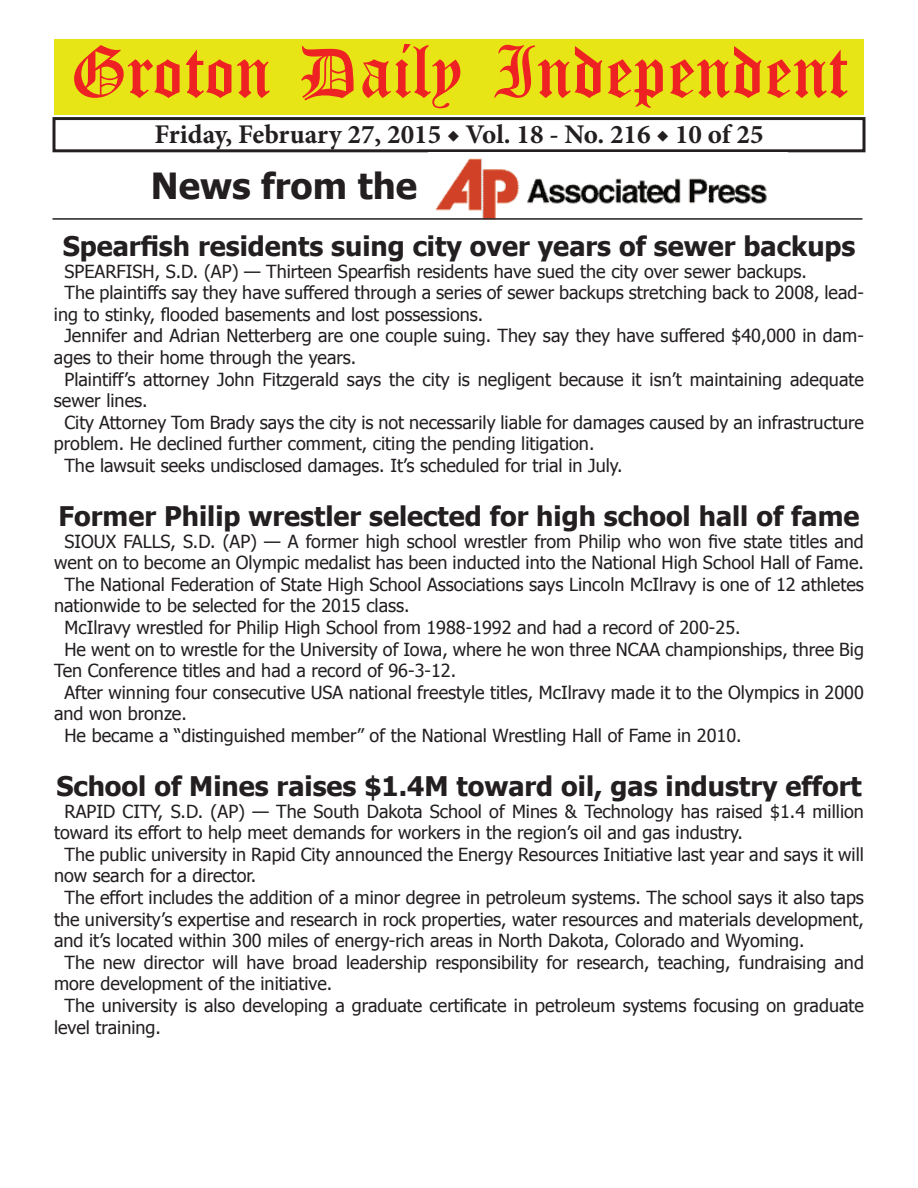
<style>
.page{position:relative;width:918px;height:1188px;background:#fff}
.page>*{position:absolute;margin:0;border:0;box-sizing:border-box;transform-origin:0 0}
.t1{font:54px "Old English Five";color:#ee2123}
.t2{font:700 36px "Tahoma";color:#231f20}
.t3{font:700 27px "Tahoma";color:#231f20}
.t4{font:700 27px "Minion Pro";color:#231f20}
.t5{font:18px "Tahoma";color:#231f20}
</style>
<div class="page">
<div style="left:52px;top:117px;width:814px;height:35px;border:3px solid #231f20"></div>
<div style="left:54px;top:40px;width:810px;height:75px;background:#e7e515"></div>
<img style="left:435px;top:158px;width:332px;height:60px">
<hr style="left:52px;top:218px;width:810px;height:2px;background:#231f20">
<h1 class="t1" style="left:70px;top:47px;width:779px">Groton Daily Independent</h1>
<h3 class="t4" style="left:154px;top:116px;width:611px">Friday, February 27, 2015 ◆ Vol. 18 - No. 216 ◆ 10 of 25</h3>
<h2 class="t2" style="left:151px;top:161px;width:268px">News from the</h2>
<h3 class="t3" style="left:63px;top:227px;width:794px">Spearfish residents suing city over years of sewer backups</h3>
<p class="t5" style="left:64px;top:259px;width:744px">SPEARFISH, S.D. (AP) — Thirteen Spearfish residents have sued the city over sewer backups.</p>
<p class="t5" style="left:64px;top:281px;width:801px">The plaintiffs say they have suffered through a series of sewer backups stretching back to 2008, lead-</p>
<p class="t5" style="left:54px;top:302px;width:431px">ing to stinky, flooded basements and lost possessions.</p>
<p class="t5" style="left:64px;top:324px;width:801px">Jennifer and Adrian Netterberg are one couple suing. They say they have suffered $40,000 in dam-</p>
<p class="t5" style="left:54px;top:345px;width:304px">ages to their home through the years.</p>
<p class="t5" style="left:64px;top:367px;width:801px">Plaintiff’s attorney John Fitzgerald says the city is negligent because it isn’t maintaining adequate</p>
<p class="t5" style="left:54px;top:389px;width:95px">sewer lines.</p>
<p class="t5" style="left:64px;top:410px;width:801px">City Attorney Tom Brady says the city is not necessarily liable for damages caused by an infrastructure</p>
<p class="t5" style="left:54px;top:432px;width:542px">problem. He declined further comment, citing the pending litigation.</p>
<p class="t5" style="left:64px;top:453px;width:560px">The lawsuit seeks undisclosed damages. It’s scheduled for trial in July.</p>
<h3 class="t3" style="left:59px;top:497px;width:802px">Former Philip wrestler selected for high school hall of fame</h3>
<p class="t5" style="left:64px;top:529px;width:801px">SIOUX FALLS, S.D. (AP) — A former high school wrestler from Philip who won five state titles and</p>
<p class="t5" style="left:54px;top:551px;width:811px">went on to become an Olympic medalist has been inducted into the National High School Hall of Fame.</p>
<p class="t5" style="left:64px;top:572px;width:801px">The National Federation of State High School Associations says Lincoln McIlravy is one of 12 athletes</p>
<p class="t5" style="left:54px;top:594px;width:357px">nationwide to be selected for the 2015 class.</p>
<p class="t5" style="left:64px;top:615px;width:678px">McIlravy wrestled for Philip High School from 1988-1992 and had a record of 200-25.</p>
<p class="t5" style="left:64px;top:637px;width:801px">He went on to wrestle for the University of Iowa, where he won three NCAA championships, three Big</p>
<p class="t5" style="left:54px;top:659px;width:404px">Ten Conference titles and had a record of 96-3-12.</p>
<p class="t5" style="left:64px;top:680px;width:801px">After winning four consecutive USA national freestyle titles, McIlravy made it to the Olympics in 2000</p>
<p class="t5" style="left:54px;top:702px;width:134px">and won bronze.</p>
<p class="t5" style="left:64px;top:723px;width:679px">He became a “distinguished member” of the National Wrestling Hall of Fame in 2010.</p>
<h3 class="t3" style="left:56px;top:767px;width:807px">School of Mines raises $1.4M toward oil, gas industry effort</h3>
<p class="t5" style="left:64px;top:799px;width:801px">RAPID CITY, S.D. (AP) — The South Dakota School of Mines &amp; Technology has raised $1.4 million</p>
<p class="t5" style="left:54px;top:821px;width:691px">toward its effort to help meet demands for workers in the region’s oil and gas industry.</p>
<p class="t5" style="left:64px;top:842px;width:801px">The public university in Rapid City announced the Energy Resources Initiative last year and says it will</p>
<p class="t5" style="left:54px;top:864px;width:204px">now search for a director.</p>
<p class="t5" style="left:64px;top:885px;width:801px">The effort includes the addition of a minor degree in petroleum systems. The school says it also taps</p>
<p class="t5" style="left:54px;top:907px;width:811px">the university’s expertise and research in rock properties, water resources and materials development,</p>
<p class="t5" style="left:54px;top:929px;width:752px">and it’s located within 300 miles of energy-rich areas in North Dakota, Colorado and Wyoming.</p>
<p class="t5" style="left:64px;top:950px;width:801px">The new director will have broad leadership responsibility for research, teaching, fundraising and</p>
<p class="t5" style="left:54px;top:972px;width:280px">more development of the initiative.</p>
<p class="t5" style="left:64px;top:993px;width:801px">The university is also developing a graduate certificate in petroleum systems focusing on graduate</p>
<p class="t5" style="left:54px;top:1015px;width:109px">level training.</p>
</div>
